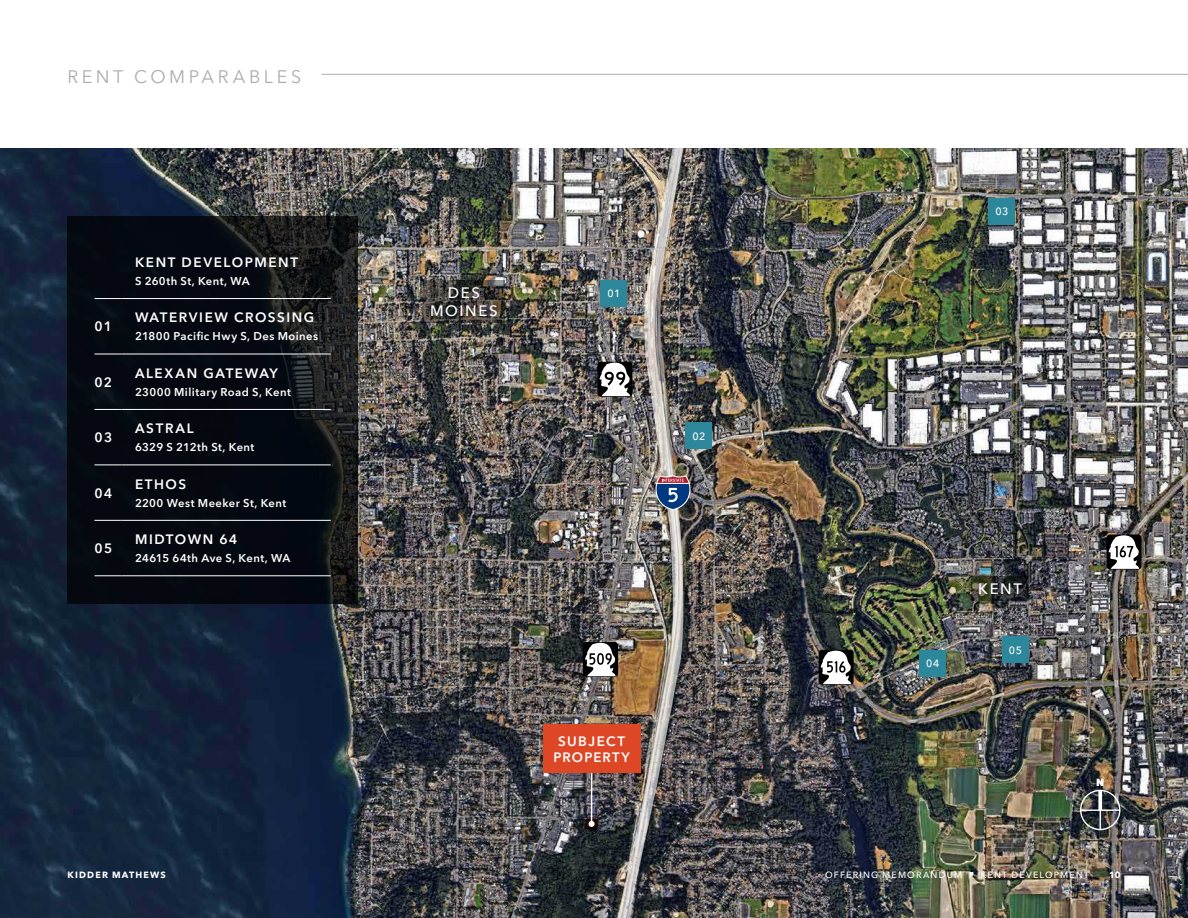
<style>
.page{position:relative;width:1188px;height:918px;background:#fff}
.page>*{position:absolute;margin:0;border:0;box-sizing:border-box;transform-origin:0 0}
.t1{font:18px "Avenir Next LT Pro";letter-spacing:.2em;color:#afabac}
.t2{font:500 15px/18px "Avenir Next LT Pro";letter-spacing:.11em;color:#fff;text-align:center}
.t3{font:600 13.5px "Avenir Next LT Pro";letter-spacing:.115em;color:#fff}
.t4{font:600 13.5px/16.5px "Avenir Next LT Pro";letter-spacing:.095em;color:#fff;text-align:center}
.t5{font:600 11.25px "Avenir Next LT Pro";letter-spacing:.04em;color:#fff}
.t6{font:500 10.5px "Avenir Next LT Pro";letter-spacing:.06em;color:#fff}
.t7{font:800 10.35px "Avenir Next LT Pro";color:#fff}
.t8{font:500 9px "Avenir Next LT Pro";letter-spacing:.13em;color:#fff}
.t9{font:700 9px "Avenir Next LT Pro";letter-spacing:.13em;color:#fff}
</style>
<div class="page">
<img style="left:0;top:149px;width:1188px;height:769px">
<svg style="left:68px;top:216px;width:290px;height:387px;fill:#050911"></svg>
<svg style="left:94px;top:298px;width:28px;height:1px"></svg>
<hr style="left:122px;top:298px;width:209px;height:1px;background:#fff">
<svg style="left:94px;top:354px;width:28px;height:1px"></svg>
<hr style="left:122px;top:354px;width:209px;height:1px;background:#fff">
<svg style="left:94px;top:409px;width:28px;height:1px"></svg>
<hr style="left:122px;top:409px;width:209px;height:1px;background:#fff">
<svg style="left:94px;top:465px;width:28px;height:1px"></svg>
<hr style="left:122px;top:465px;width:209px;height:1px;background:#fff">
<svg style="left:94px;top:520px;width:28px;height:1px"></svg>
<hr style="left:122px;top:520px;width:209px;height:1px;background:#fff">
<svg style="left:94px;top:575px;width:28px;height:1px"></svg>
<hr style="left:122px;top:575px;width:209px;height:1px;background:#fff">
<div style="left:919px;top:650px;width:27px;height:27px;background:#2d879a"></div>
<div style="left:988px;top:198px;width:28px;height:27px;background:#2d879a"></div>
<div style="left:600px;top:280px;width:27px;height:27px;background:#2d879a"></div>
<div style="left:686px;top:422px;width:26px;height:27px;background:#2d879a"></div>
<div style="left:1080px;top:790px;width:40px;height:40px;border:1px solid #fff;border-radius:50%"></div>
<svg style="left:1098px;top:790px;width:4px;height:20px"></svg>
<hr style="left:1080px;top:810px;width:40px;height:1px;background:#fff">
<svg style="left:1100px;top:811px;width:1px;height:19px"></svg>
<svg style="left:423px;top:280px;width:82px;height:42px"></svg>
<svg style="left:971px;top:576px;width:58px;height:25px"></svg>
<div style="left:597px;top:362px;width:35px;height:35px;background:#000;border-radius:3px"></div>
<svg style="left:599px;top:363px;width:13px;height:33px"></svg>
<div style="left:583px;top:642px;width:35px;height:35px;background:#000;border-radius:3px"></div>
<svg style="left:585px;top:643px;width:27px;height:33px"></svg>
<div style="left:819px;top:650px;width:35px;height:35px;background:#000;border-radius:3px"></div>
<svg style="left:821px;top:651px;width:30px;height:33px"></svg>
<svg style="left:585px;top:817px;width:13px;height:14px"></svg>
<hr style="left:591px;top:761px;width:1px;height:63px;background:#fff">
<svg style="left:589px;top:821px;width:6px;height:6px"></svg>
<div style="left:543px;top:725px;width:97px;height:48px;background:#de4726"></div>
<div style="left:1002px;top:636px;width:27px;height:27px;background:#2d879a"></div>
<div style="left:1107px;top:535px;width:35px;height:34px;background:#000;border-radius:3px"></div>
<svg style="left:1108px;top:535px;width:31px;height:34px"></svg>
<img style="left:612px;top:148px;width:73px;height:770px">
<svg style="left:656px;top:475px;width:34px;height:35px"></svg>
<hr style="left:321px;top:74px;width:867px;height:1px;background:#afabac">
<h1 class="t1" style="left:68px;top:66px;width:235px">RENT COMPARABLES</h1>
<p class="t3" style="left:94px;top:318px;width:19px">01</p>
<p class="t3" style="left:94px;top:374px;width:19px">02</p>
<p class="t3" style="left:94px;top:429px;width:19px">03</p>
<p class="t3" style="left:94px;top:485px;width:20px">04</p>
<p class="t3" style="left:94px;top:540px;width:19px">05</p>
<p class="t3" style="left:135px;top:254px;width:165px">KENT DEVELOPMENT</p>
<p class="t5" style="left:135px;top:274px;width:116px">S 260th St, Kent, WA</p>
<p class="t3" style="left:135px;top:309px;width:181px">WATERVIEW CROSSING</p>
<p class="t5" style="left:135px;top:330px;width:185px">21800 Pacific Hwy S, Des Moines</p>
<p class="t3" style="left:135px;top:365px;width:144px">ALEXAN GATEWAY</p>
<p class="t5" style="left:135px;top:385px;width:157px">23000 Military Road S, Kent</p>
<p class="t3" style="left:135px;top:420px;width:60px">ASTRAL</p>
<p class="t5" style="left:135px;top:441px;width:121px">6329 S 212th St, Kent</p>
<p class="t3" style="left:135px;top:476px;width:53px">ETHOS</p>
<p class="t5" style="left:135px;top:496px;width:153px">2200 West Meeker St, Kent</p>
<p class="t3" style="left:135px;top:531px;width:104px">MIDTOWN 64</p>
<p class="t5" style="left:135px;top:552px;width:157px">24615 64th Ave S, Kent, WA</p>
<h2 class="t2" style="left:430px;top:283px;width:69px">DES<br>MOINES</h2>
<p class="t6" style="left:608px;top:287px;width:14px">01</p>
<p class="t6" style="left:692px;top:430px;width:15px">02</p>
<p class="t4" style="left:554px;top:733px;width:78px">SUBJECT<br>PROPERTY</p>
<p class="t6" style="left:995px;top:205px;width:15px">03</p>
<p class="t6" style="left:926px;top:657px;width:15px">04</p>
<h2 class="t2" style="left:978px;top:580px;width:45px">KENT</h2>
<p class="t6" style="left:1009px;top:644px;width:15px">05</p>
<p class="t7" style="left:1096px;top:776px;width:10px">N</p>
<p class="t9" style="left:68px;top:869px;width:100px">KIDDER MATHEWS</p>
<p class="t8" style="left:825px;top:869px;width:266px">OFFERING MEMORANDUM ■ KENT DEVELOPMENT</p>
<p class="t9" style="left:1109px;top:869px;width:13px">10</p>
</div>
